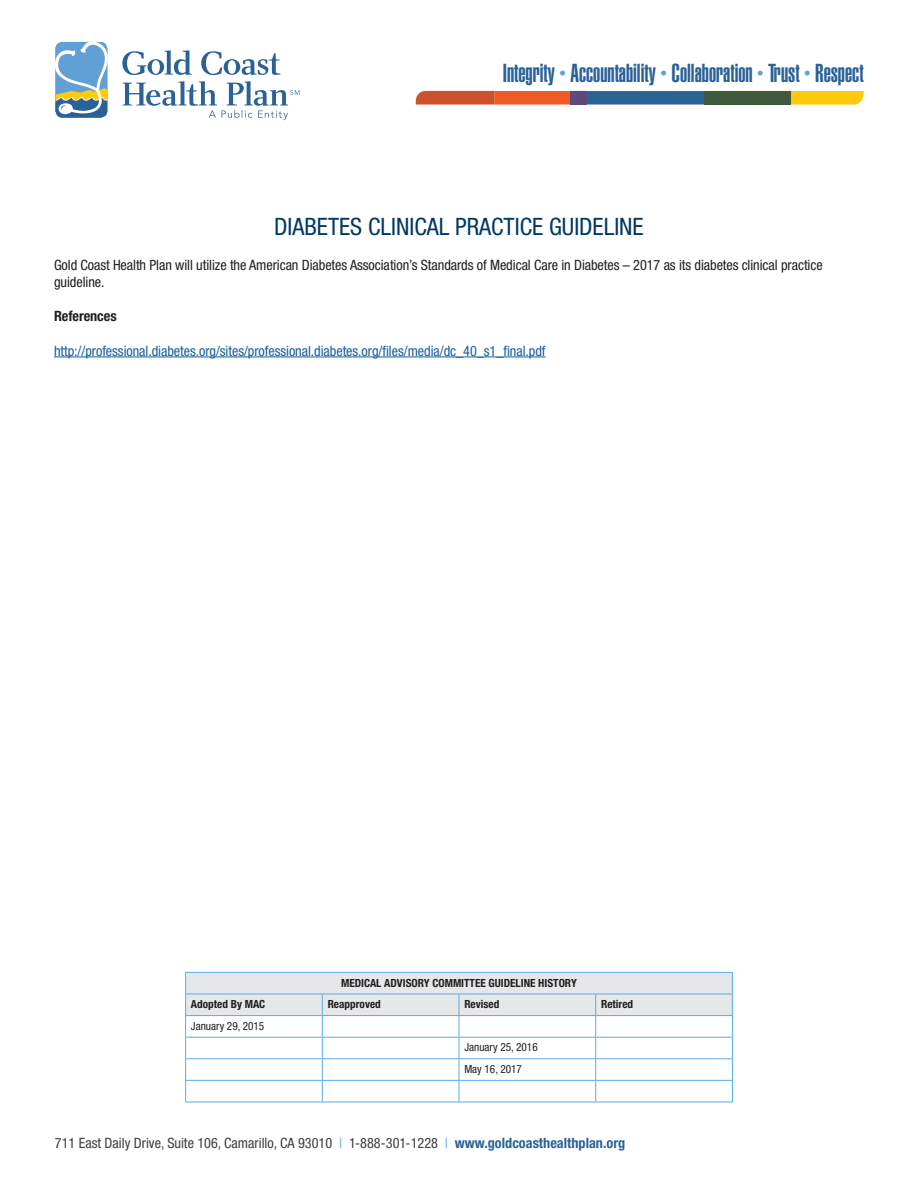
<style>
.page{position:relative;width:918px;height:1188px;background:#fff}
.page>*{position:absolute;margin:0;border:0;box-sizing:border-box;transform-origin:0 0}
.t1{font:25.65px "Helvetica LT Std Ultra Comp";color:#2a6297}
.t2{font:condensed 24px "Helvetica Neue";color:#003864}
.t3{font:condensed 14.25px/17.1px "Helvetica Neue";letter-spacing:-.005em;color:#231f20}
.t4{font:condensed 14.25px "Helvetica Neue";letter-spacing:-.005em;color:#175d9e}
.t5{font:condensed 14.25px "Helvetica Neue";color:#3e3e3f}
.t6{font:700 condensed 14.25px "Helvetica Neue";letter-spacing:-.005em;color:#231f20}
.t7{font:700 condensed 11.25px "Helvetica Neue";color:#231f20}
.t8{font:condensed 11.25px "Helvetica Neue";color:#231f20}
.s1{color:#5aace5}
.s2{font-weight:700;color:#2a6297}
</style>
<div class="page">
<svg style="left:416px;top:91px;width:448px;height:14px;background:#93714e"></svg>
<svg style="left:122px;top:50px;width:159px;height:25px"></svg>
<svg style="left:55px;top:41px;width:53px;height:77px"></svg>
<svg style="left:123px;top:81px;width:176px;height:39px"></svg>
<hr style="left:54px;top:357px;width:492px;height:1px;background:#175d9e">
<svg style="left:185px;top:972px;width:548px;height:130px"></svg>
<hr style="left:185px;top:1102px;width:137px;height:1px;background:#5aace5">
<hr style="left:322px;top:1102px;width:137px;height:1px;background:#5aace5">
<hr style="left:459px;top:1102px;width:137px;height:1px;background:#5aace5">
<hr style="left:596px;top:1102px;width:137px;height:1px;background:#5aace5">
<h1 class="t1" style="left:503px;top:58px;width:362px">Integrity <sup>•</sup> Accountability <sup>•</sup> Collaboration <sup>•</sup> Trust <sup>•</sup> Respect</h1>
<p class="t2" style="left:274px;top:213px;width:371px">DIABETES CLINICAL PRACTICE GUIDELINE</p>
<p class="t3" style="left:54px;top:256px;width:770px">Gold Coast Health Plan will utilize the American Diabetes Association’s Standards of Medical Care in Diabetes – 2017 as its diabetes clinical practice guideline.</p>
<p class="t6" style="left:54px;top:308px;width:64px">References</p>
<p class="t4" style="left:54px;top:342px;width:493px">http://professional.diabetes.org/sites/professional.diabetes.org/files/media/dc_40_s1_final.pdf</p>
<p class="t7" style="left:341px;top:976px;width:237px">MEDICAL ADVISORY COMMITTEE GUIDELINE HISTORY</p>
<p class="t7" style="left:191px;top:997px;width:76px">Adopted By MAC</p>
<p class="t7" style="left:328px;top:997px;width:55px">Reapproved</p>
<p class="t7" style="left:464px;top:997px;width:36px">Revised</p>
<p class="t7" style="left:601px;top:997px;width:34px">Retired</p>
<p class="t8" style="left:191px;top:1019px;width:75px">January 29, 2015</p>
<p class="t8" style="left:464px;top:1041px;width:75px">January 25, 2016</p>
<p class="t8" style="left:464px;top:1063px;width:59px">May 16, 2017</p>
<p class="t5" style="left:55px;top:1135px;width:572px">711 East Daily Drive, Suite 106, Camarillo, CA 93010 <span class="s1">|</span> 1-888-301-1228 <span class="s1">|</span> <span class="s2">www.goldcoasthealthplan.org</span></p>
</div>
